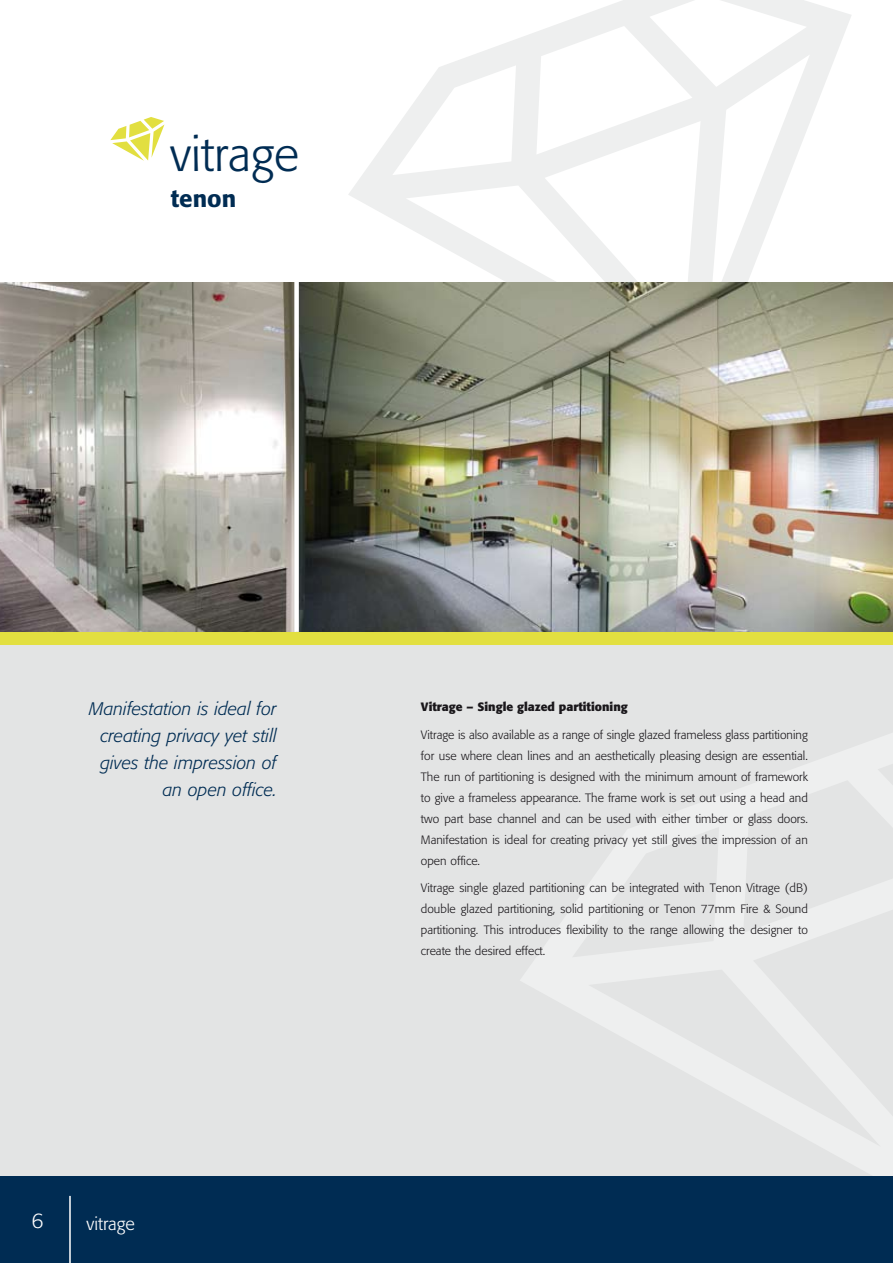
<style>
.page{position:relative;width:893px;height:1263px;background:#fff}
.page>*{position:absolute;margin:0;border:0;box-sizing:border-box;transform-origin:0 0}
.t1{font:300 48px "Formata";color:#002c53}
.t2{font:500 24px "Formata";color:#002c53}
.t3{font:300 21px "Formata";color:#fff}
.t4{font:italic 300 18px/27px "Formata";color:#002c53;text-align:right}
.t5{font:300 18px "Formata";color:#fff}
.t6{font:300 12px/21px "Formata";color:#1a171b;text-align:justify}
.t7{font:700 12px "Formata";color:#1a171b}
</style>
<div class="page">
<div style="left:0;top:645px;width:893px;height:616px;background:#e3e4e4"></div>
<svg style="left:348px;top:0;width:503px;height:282px"></svg>
<svg style="left:521px;top:733px;width:372px;height:443px"></svg>
<img style="left:0;top:282px;width:294px;height:350px">
<img style="left:299px;top:282px;width:594px;height:350px">
<div style="left:0;top:1176px;width:893px;height:87px;background:#002c53"></div>
<hr style="left:69px;top:1196px;width:2px;height:67px;background:#fff">
<div style="left:0;top:632px;width:893px;height:13px;background:#e2df40"></div>
<svg style="left:110px;top:117px;width:54px;height:44px"></svg>
<h1 class="t1" style="left:170px;top:126px;width:131px">vitrage</h1>
<h2 class="t2" style="left:171px;top:183px;width:67px">tenon</h2>
<h3 class="t4" style="left:89px;top:696px;width:189px">Manifestation is ideal for creating privacy yet still gives the impression of an open office.</h3>
<h3 class="t3" style="left:32px;top:1208px;width:14px">6</h3>
<h3 class="t5" style="left:87px;top:1213px;width:50px">vitrage</h3>
<p class="t7" style="left:421px;top:699px;width:208px">Vitrage – Single glazed partitioning</p>
<p class="t6" style="left:421px;top:724px;width:388px">Vitrage is also available as a range of single glazed frameless glass partitioning for use where clean lines and an aesthetically pleasing design are essential.<br>The run of partitioning is designed with the minimum amount of framework to give a frameless appearance. The frame work is set out using a head and two part base channel and can be used with either timber or glass doors.<br>Manifestation is ideal for creating privacy yet still gives the impression of an open office.</p>
<p class="t6" style="left:421px;top:877px;width:388px">Vitrage single glazed partitioning can be integrated with Tenon Vitrage (dB) double glazed partitioning, solid partitioning or Tenon 77mm Fire &amp; Sound partitioning. This introduces flexibility to the range allowing the designer to create the desired effect.</p>
</div>
